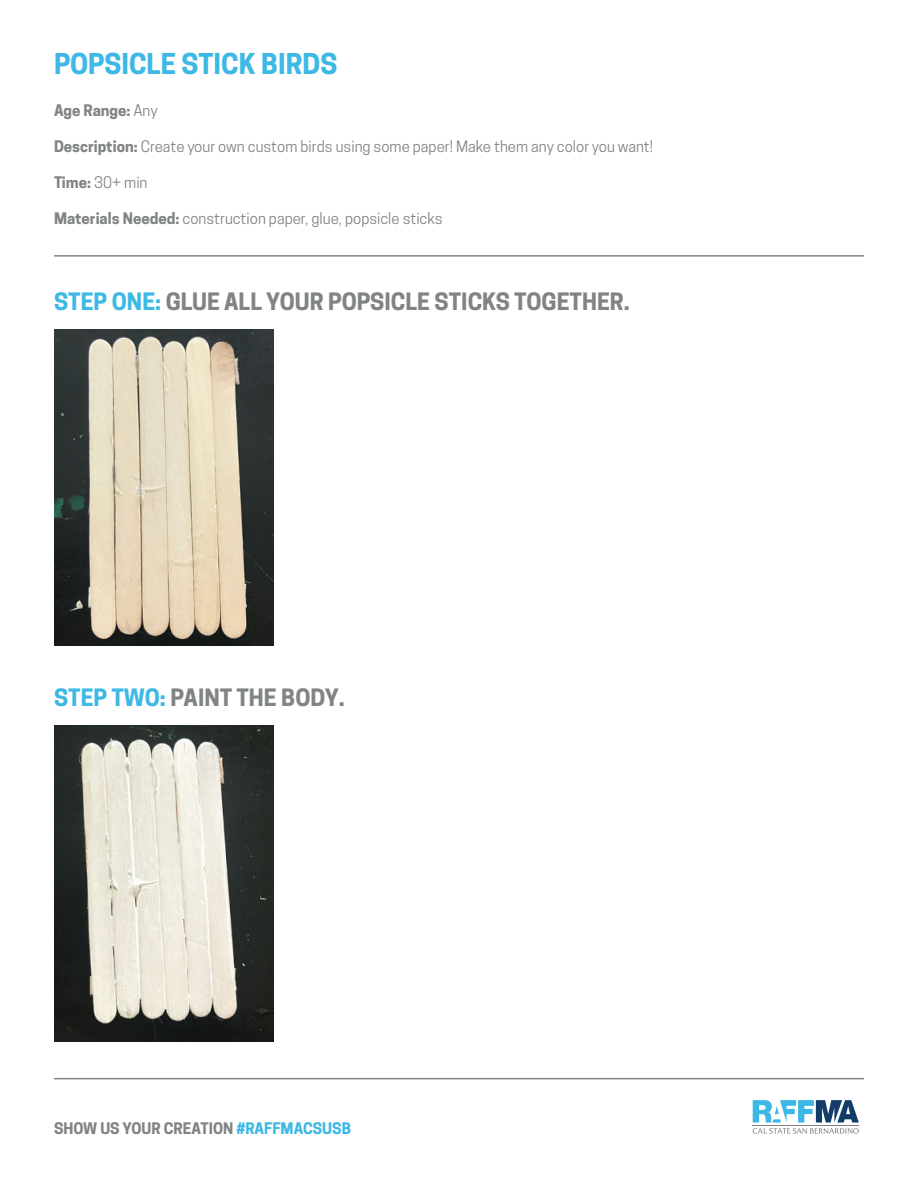
<style>
.page{position:relative;width:918px;height:1188px;background:#fff}
.page>*{position:absolute;margin:0;border:0;box-sizing:border-box;transform-origin:0 0}
.t1{font:700 27px "Cooper Hewitt";color:#3eb8e4}
.t2{font:700 22.5px "Cooper Hewitt";color:#818485}
.t3{font:15px "Cooper Hewitt";color:#818485}
.t4{font:700 15px "Cooper Hewitt";color:#818485}
.s1{font-weight:400}
.s2{font-weight:700}
.s3{color:#3eb8e4}
</style>
<div class="page">
<hr style="left:54px;top:255px;width:810px;height:2px;background:#818485">
<hr style="left:54px;top:1078px;width:810px;height:1px;background:#818485">
<img style="left:54px;top:330px;width:220px;height:316px">
<img style="left:54px;top:725px;width:220px;height:316px">
<svg style="left:753px;top:1100px;width:106px;height:34px"></svg>
<hr style="left:753px;top:1125px;width:106px;height:1px;background:#808384">
<h1 class="t1" style="left:54px;top:48px;width:285px">POPSICLE STICK BIRDS</h1>
<p class="t4" style="left:54px;top:102px;width:105px">Age Range: <span class="s1">Any</span></p>
<p class="t3" style="left:54px;top:138px;width:601px"><span class="s2">Description:</span> Create your own custom birds using some paper! Make them any color you want!</p>
<p class="t3" style="left:54px;top:174px;width:95px"><span class="s2">Time:</span> 30+ min</p>
<p class="t3" style="left:54px;top:210px;width:390px"><span class="s2">Materials Needed:</span> construction paper, glue, popsicle sticks</p>
<h2 class="t2" style="left:54px;top:288px;width:577px"><span class="s3">STEP ONE:</span> GLUE ALL YOUR POPSICLE STICKS TOGETHER.</h2>
<h2 class="t2" style="left:54px;top:684px;width:292px"><span class="s3">STEP TWO:</span> PAINT THE BODY.</h2>
<p class="t4" style="left:54px;top:1119px;width:299px">SHOW US YOUR CREATION <span class="s3">#RAFFMACSUSB</span></p>
</div>
